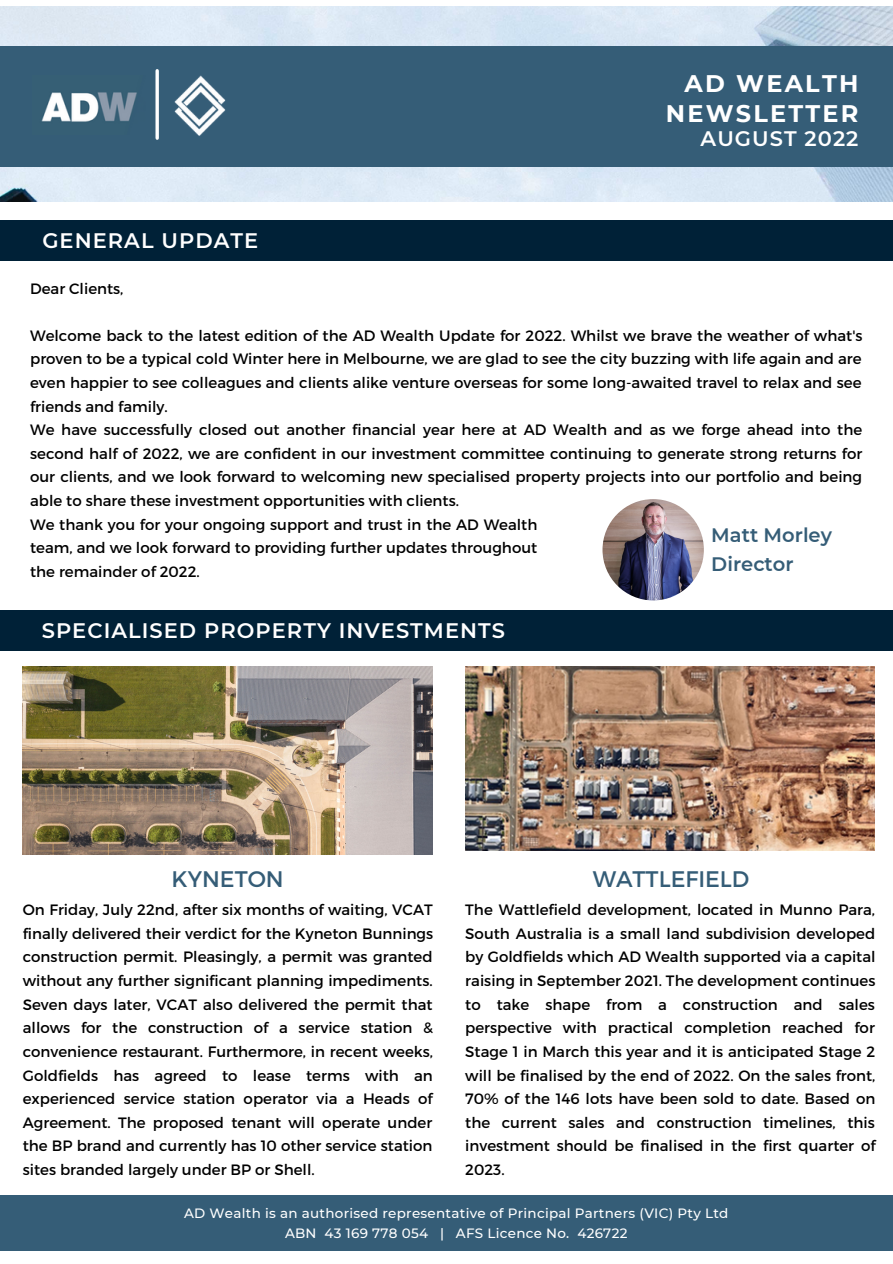
<style>
.page{position:relative;width:893px;height:1264px;background:#fff}
.page>*{position:absolute;margin:0;border:0;box-sizing:border-box;transform-origin:0 0}
.t1{font:700 24px/30.3px "Montserrat";letter-spacing:.095em;color:#fff;text-align:right}
.t2{font:22.5px "Montserrat";color:#355d77}
.t3{font:600 21px "Montserrat";letter-spacing:.05em;color:#fff}
.t4{font:600 19.5px/28px "Montserrat";color:#355d77}
.t5{font:15px/23.5px "Montserrat";color:#000;text-align:justify}
.t6{font:500 13.5px/20.2px "Montserrat";letter-spacing:.02em;color:#fff;text-align:center}
</style>
<div class="page">
<img style="left:0;top:6px;width:892px;height:196px">
<div style="left:0;top:1195px;width:892px;height:55px;background:#355d77"></div>
<div style="left:0;top:47px;width:892px;height:120px;background:#355d77"></div>
<img style="left:41px;top:92px;width:96px;height:30px">
<img style="left:174px;top:75px;width:52px;height:61px">
<svg style="left:155px;top:71px;width:4px;height:67px"></svg>
<div style="left:1px;top:220px;width:891px;height:41px;background:#002137"></div>
<div style="left:0;top:610px;width:892px;height:41px;background:#002137"></div>
<img style="left:23px;top:666px;width:409px;height:188px">
<img style="left:465px;top:666px;width:409px;height:184px">
<img style="left:602px;top:499px;width:101px;height:101px;border-radius:50%">
<h1 class="t1" style="left:665px;top:68px;width:194px">AD WEALTH<br>NEWSLETTER</h1>
<h3 class="t3" style="left:42px;top:227px;width:217px">GENERAL UPDATE</h3>
<h3 class="t3" style="left:700px;top:126px;width:159px">AUGUST 2022</h3>
<p class="t5" style="left:30px;top:276px;width:95px">Dear Clients,</p>
<p class="t5" style="left:30px;top:323px;width:833px;text-align:left">Welcome back to the latest edition of the AD Wealth Update for 2022. Whilst we brave the weather of what's proven to be a typical cold Winter here in Melbourne, we are glad to see the city buzzing with life again and are even happier to see colleagues and clients alike venture overseas for some long-awaited travel to relax and see friends and family.<br>We have successfully closed out another financial year here at AD Wealth and as we forge ahead into the second half of 2022, we are confident in our investment committee continuing to generate strong returns for our clients, and we look forward to welcoming new specialised property projects into our portfolio and being able to share these investment opportunities with clients.</p>
<p class="t5" style="left:30px;top:511px;width:509px">We thank you for your ongoing support and trust in the AD Wealth team, and we look forward to providing further updates throughout the remainder of 2022.</p>
<h3 class="t3" style="left:42px;top:617px;width:465px">SPECIALISED PROPERTY INVESTMENTS</h3>
<h3 class="t4" style="left:711px;top:521px;width:122px">Matt Morley<br>Director</h3>
<h2 class="t2" style="left:172px;top:864px;width:114px">KYNETON</h2>
<p class="t5" style="left:23px;top:897px;width:412px">On Friday, July 22nd, after six months of waiting, VCAT finally delivered their verdict for the Kyneton Bunnings construction permit. Pleasingly, a permit was granted without any further significant planning impediments.<br>Seven days later, VCAT also delivered the permit that allows for the construction of a service station &amp; convenience restaurant. Furthermore, in recent weeks, Goldfields has agreed to lease terms with an experienced service station operator via a Heads of Agreement. The proposed tenant will operate under the BP brand and currently has 10 other service station sites branded largely under BP or Shell.</p>
<h2 class="t2" style="left:592px;top:864px;width:158px">WATTLEFIELD</h2>
<p class="t5" style="left:465px;top:897px;width:412px">The Wattlefield development, located in Munno Para, South Australia is a small land subdivision developed by Goldfields which AD Wealth supported via a capital raising in September 2021. The development continues to take shape from a construction and sales perspective with practical completion reached for Stage 1 in March this year and it is anticipated Stage 2 will be finalised by the end of 2022. On the sales front, 70% of the 146 lots have been sold to date. Based on the current sales and construction timelines, this investment should be finalised in the first quarter of 2023.</p>
<p class="t6" style="left:184px;top:1202px;width:546px">AD Wealth is an authorised representative of Principal Partners (VIC) Pty Ltd<br>ABN 43 169 778 054 | AFS Licence No. 426722</p>
</div>
